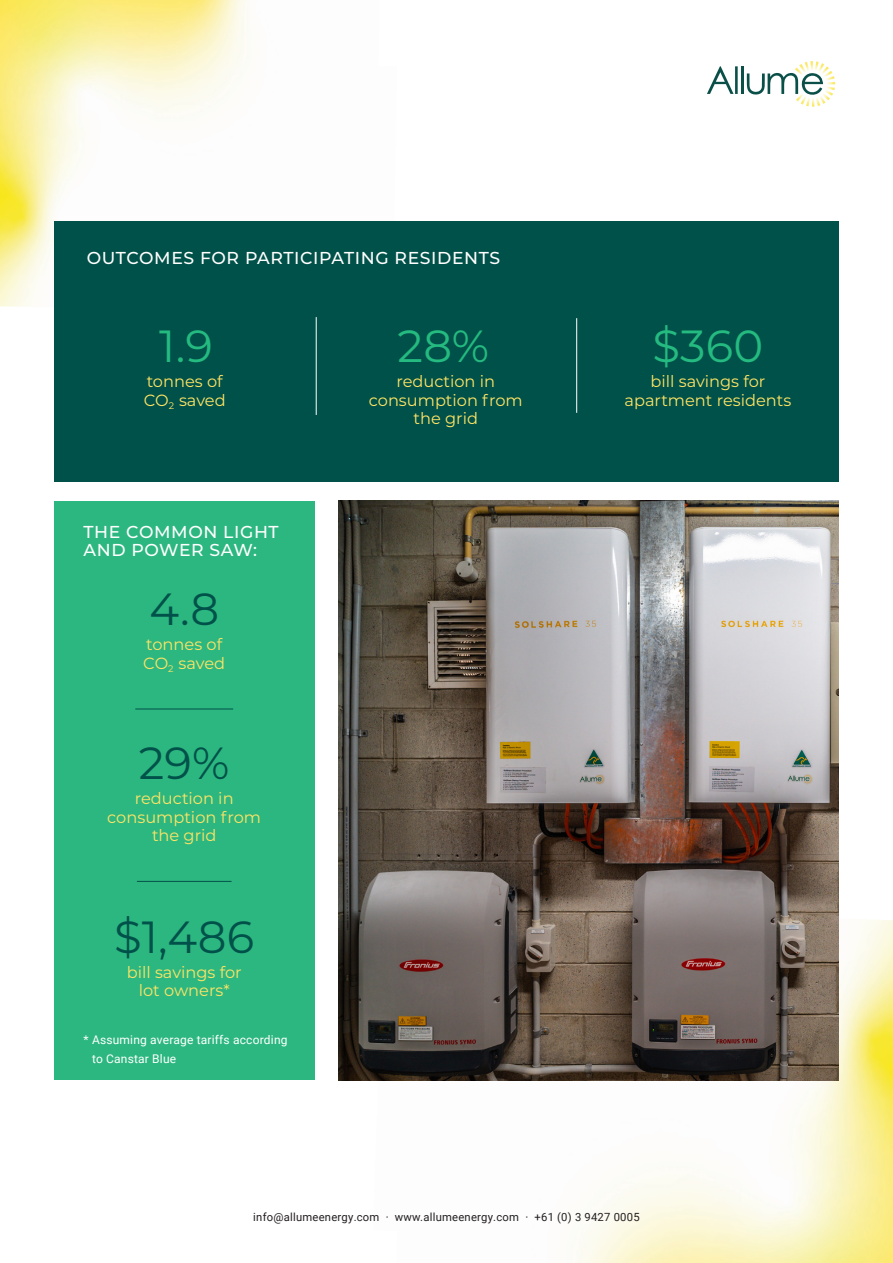
<style>
.page{position:relative;width:893px;height:1263px;background:#fff}
.page>*{position:absolute;margin:0;border:0;box-sizing:border-box;transform-origin:0 0}
.t1{font:45px "Montserrat";color:#005149}
.t2{font:45px "Montserrat";color:#24ba80}
.t3{font:500 17.25px/18px "Montserrat";letter-spacing:.035em;color:#fff}
.t4{font:16.2px/18.3px "Montserrat";color:#ffe465;text-align:center}
.t5{font:12px/18.8px "Roboto";letter-spacing:.015em;color:#fff}
.t6{font:11.25px "Roboto";letter-spacing:.02em;color:#231f20}
</style>
<div class="page">
<img style="left:0;top:0;width:158px;height:275px">
<img style="left:151px;top:188px;width:7px;height:33px">
<img style="left:410px;top:1080px;width:277px;height:183px">
<img style="left:687px;top:964px;width:206px;height:299px">
<svg style="left:707px;top:66px;width:26px;height:28px"></svg>
<hr style="left:741px;top:66px;width:2px;height:28px;background:#0a5048">
<hr style="left:735px;top:66px;width:3px;height:28px;background:#0a5048">
<svg style="left:747px;top:61px;width:88px;height:46px"></svg>
<div style="left:54px;top:502px;width:260px;height:578px;background:#2db780"></div>
<div style="left:54px;top:221px;width:785px;height:260px;background:#005149"></div>
<hr style="left:316px;top:317px;width:1px;height:98px;background:#fff">
<hr style="left:576px;top:318px;width:1px;height:95px;background:#fff">
<hr style="left:135px;top:709px;width:98px;height:1px;background:#005149">
<hr style="left:137px;top:881px;width:95px;height:1px;background:#005149">
<img style="left:338px;top:500px;width:501px;height:580px">
<p class="t3" style="left:87px;top:248px;width:415px">OUTCOMES FOR PARTICIPATING RESIDENTS</p>
<p class="t2" style="left:159px;top:315px;width:55px">1.9</p>
<p class="t2" style="left:398px;top:315px;width:93px">28%</p>
<p class="t2" style="left:653px;top:315px;width:112px">$360</p>
<p class="t4" style="left:144px;top:372px;width:83px;text-align:left">tonnes of<br>CO<sub>2</sub> saved</p>
<p class="t4" style="left:369px;top:372px;width:155px">reduction in consumption from the grid</p>
<p class="t4" style="left:625px;top:372px;width:168px">bill savings for apartment residents</p>
<p class="t3" style="left:84px;top:522px;width:197px">THE COMMON LIGHT<br>AND POWER SAW:</p>
<p class="t1" style="left:149px;top:578px;width:71px">4.8</p>
<p class="t4" style="left:143px;top:635px;width:83px;text-align:left">tonnes of<br>CO<sub>2</sub> saved</p>
<p class="t1" style="left:139px;top:732px;width:92px">29%</p>
<p class="t4" style="left:107px;top:789px;width:155px">reduction in consumption from the grid</p>
<p class="t1" style="left:114px;top:906px;width:141px">$1,486</p>
<p class="t4" style="left:127px;top:962px;width:117px">bill savings for lot owners*</p>
<p class="t5" style="left:92px;top:1030px;width:197px;text-indent:-8px">* Assuming average tariffs according to Canstar Blue</p>
<p class="t6" style="left:253px;top:1209px;width:388px">info@allumeenergy.com · www.allumeenergy.com · +61 (0) 3 9427 0005</p>
</div>
